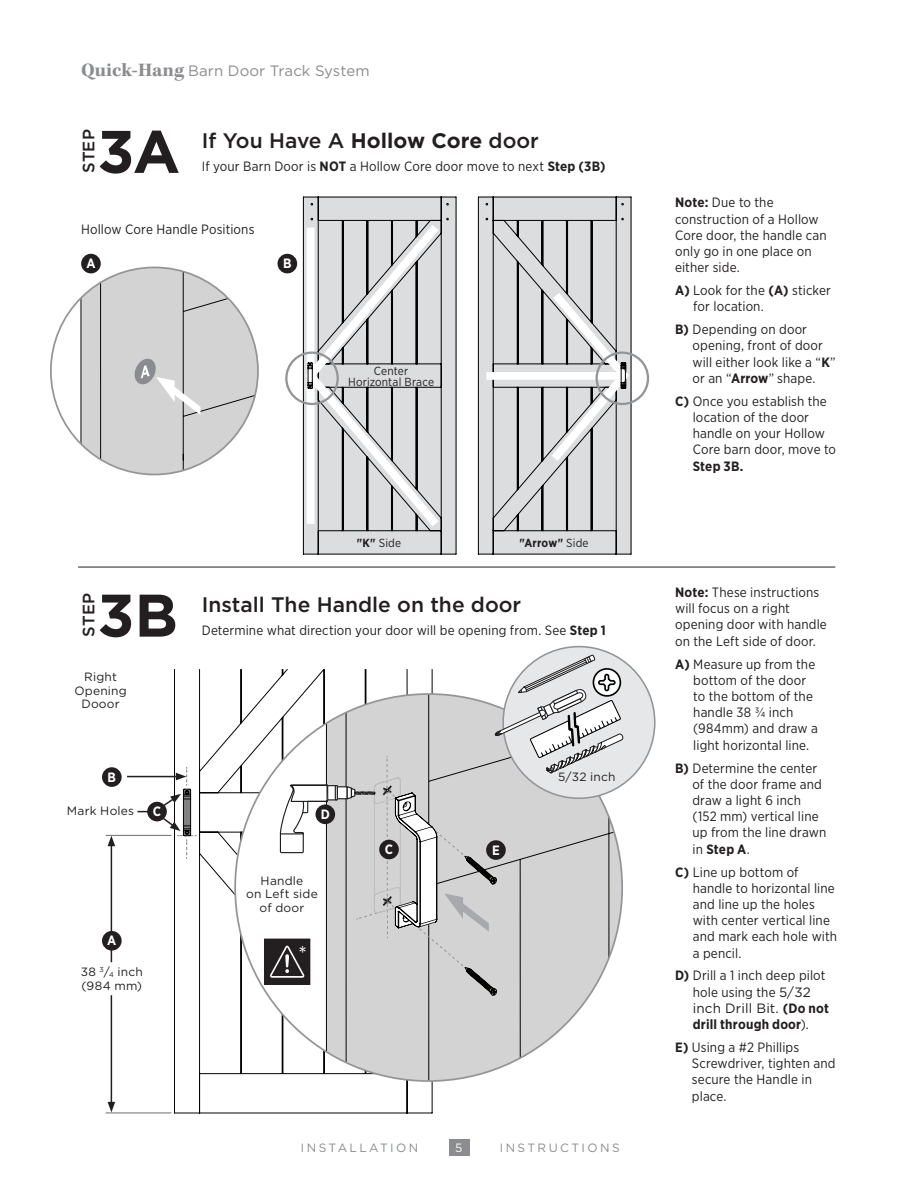
<style>
.page{position:relative;width:918px;height:1188px;background:#fff}
.page>*{position:absolute;margin:0;border:0;box-sizing:border-box;transform-origin:0 0}
.t1{font:700 60px "Gotham";color:#231f20}
.t2{font:21.15px "Gotham";color:#fff}
.t3{font:500 21px "Gotham";color:#231f20}
.t4{font:500 16.5px "Gotham";letter-spacing:.005em;color:#231f20}
.t5{font:15px "Gotham";letter-spacing:.01em;color:#8a8c8f}
.t6{font:13.5px/16.2px "Gotham Narrow";letter-spacing:.01em;color:#231f20}
.t7{font:700 13.5px/23px "Gotham Narrow";letter-spacing:.015em;color:#231f20}
.t8{font:13.5px "Gotham HTF";letter-spacing:.01em;color:#231f20}
.t9{font:700 13.5px "Gotham Narrow";color:#fff}
.t10{font:12px/13.5px "Gotham HTF";letter-spacing:.02em;color:#231f20;text-align:center}
.t11{font:12px "Gotham HTF";letter-spacing:.2em;color:#8a8c8f}
.t12{font:12px "Gotham HTF";color:#fff}
.t13{font:11.7px/10.8px "Gotham Narrow";letter-spacing:.015em;color:#231f20;text-align:center}
.t14{font:700 11.7px "Gotham Narrow";letter-spacing:.015em;color:#231f20}
.s1{font-family:"Kepler Std";font-weight:700;font-size:19.5px}
.s2{font-weight:700}
.s3{font-weight:400}
.s4{font-family:"Gotham HTF"}
.s5{font-family:"Gotham Narrow";font-weight:700}
</style>
<div class="page">
<div style="left:449px;top:1139px;width:20px;height:17px;background:#8a8c8f"></div>
<hr style="left:78px;top:567px;width:757px;height:1px;background:#231f20">
<hr style="left:106px;top:1113px;width:65px;height:1px;background:#6c6d70">
<svg style="left:174px;top:669px;width:259px;height:445px"></svg>
<hr style="left:111px;top:995px;width:1px;height:109px;background:#231f20">
<hr style="left:111px;top:844px;width:1px;height:118px;background:#231f20">
<svg style="left:108px;top:1102px;width:7px;height:10px"></svg>
<svg style="left:108px;top:836px;width:7px;height:10px"></svg>
<hr style="left:127px;top:776px;width:51px;height:1px;background:#231f20">
<svg style="left:137px;top:734px;width:59px;height:125px"></svg>
<div style="left:235px;top:694px;width:387px;height:387px;background:#fff;border-radius:50%"></div>
<svg style="left:326px;top:694px;width:264px;height:387px"></svg>
<div style="left:264px;top:939px;width:46px;height:45px;background:#231f20"></div>
<svg style="left:270px;top:946px;width:34px;height:32px"></svg>
<div style="left:264px;top:939px;width:46px;height:46px;border:1px solid #231f20"></div>
<div style="left:503px;top:647px;width:152px;height:151px;background:#e6e7e9;border-radius:50%"></div>
<div style="left:102px;top:931px;width:20px;height:20px;background:#231f20;border-radius:50%"></div>
<div style="left:102px;top:767px;width:20px;height:20px;background:#231f20;border-radius:50%"></div>
<div style="left:147px;top:802px;width:20px;height:19px;background:#231f20;border-radius:50%"></div>
<div style="left:316px;top:805px;width:19px;height:19px;background:#231f20;border-radius:50%"></div>
<div style="left:280px;top:832px;width:24px;height:21px;border:1px solid #201d1e"></div>
<svg style="left:328px;top:786px;width:9px;height:14px"></svg>
<div style="left:327px;top:785px;width:11px;height:15px;border:1px solid #201d1e"></div>
<div style="left:337px;top:786px;width:11px;height:13px;background:#fff;border:1px solid #201d1e"></div>
<div style="left:335px;top:785px;width:3px;height:15px;border:1px solid #201d1e"></div>
<svg style="left:346px;top:654px;width:278px;height:342px"></svg>
<svg style="left:279px;top:784px;width:50px;height:51px"></svg>
<hr style="left:106px;top:835px;width:65px;height:1px;background:#6c6d70">
<svg style="left:302px;top:196px;width:155px;height:359px;background:#c8c9cb"></svg>
<svg style="left:477px;top:196px;width:155px;height:359px;background:#c6c7c9"></svg>
<svg style="left:300px;top:217px;width:147px;height:318px;background:#cbcccd"></svg>
<div style="left:486px;top:372px;width:138px;height:8px;background:#fff"></div>
<div style="left:285px;top:351px;width:54px;height:54px;border:2px solid #939598;border-radius:50%"></div>
<div style="left:81px;top:254px;width:20px;height:19px;background:#231f20;border-radius:50%"></div>
<div style="left:278px;top:254px;width:19px;height:19px;background:#231f20;border-radius:50%"></div>
<svg style="left:544px;top:284px;width:90px;height:185px;background:#cbccce"></svg>
<svg style="left:307px;top:361px;width:6px;height:28px"></svg>
<svg style="left:80px;top:267px;width:178px;height:208px"></svg>
<p class="t5" style="left:81px;top:61px;width:290px"><span class="s1">Quick-Hang</span> Barn Door Track System</p>
<p class="t4" style="left:78px;top:173px;width:45px;rotate:-90deg">STEP</p>
<h1 class="t1" style="left:97px;top:112px;width:84px">3A</h1>
<h3 class="t3" style="left:202px;top:127px;width:339px">If You Have A <span class="s2">Hollow Core</span> door</h3>
<p class="t6" style="left:202px;top:158px;width:405px">If your Barn Door is <span class="s2">NOT</span> a Hollow Core door move to next <span class="s2">Step (3B)</span></p>
<p class="t6" style="left:81px;top:221px;width:175px">Hollow Core Handle Positions</p>
<p class="t9" style="left:86px;top:255px;width:11px">A</p>
<p class="t9" style="left:283px;top:255px;width:10px">B</p>
<p class="t13" style="left:348px;top:365px;width:87px">Center<br>Horizontal Brace</p>
<p class="t13" style="left:357px;top:537px;width:46px"><span class="s2">"K"</span> Side</p>
<p class="t14" style="left:519px;top:535px;width:71px">"Arrow" <span class="s3">Side</span></p>
<p class="t4" style="left:78px;top:637px;width:45px;rotate:-90deg">STEP</p>
<h1 class="t1" style="left:97px;top:576px;width:82px">3B</h1>
<h3 class="t3" style="left:202px;top:591px;width:321px">Install The Handle on the door</h3>
<p class="t6" style="left:202px;top:622px;width:406px">Determine what direction your door will be opening from. See <span class="s2">Step 1</span></p>
<p class="t10" style="left:74px;top:670px;width:54px">Right<br>Opening<br>Dooor</p>
<p class="t9" style="left:108px;top:768px;width:10px">B</p>
<p class="t10" style="left:67px;top:804px;width:69px">Mark Holes</p>
<p class="t9" style="left:153px;top:803px;width:10px">C</p>
<p class="t9" style="left:321px;top:806px;width:11px">D</p>
<p class="t9" style="left:107px;top:932px;width:11px">A</p>
<p class="t10" style="left:81px;top:965px;width:64px;text-align:left">38 <sup>3</sup>/<sub>4</sub> inch (984 mm)</p>
<p class="t10" style="left:246px;top:874px;width:73px">Handle<br>on Left side of door</p>
<h2 class="t2" style="left:298px;top:940px;width:11px">*</h2>
<p class="t9" style="left:385px;top:841px;width:10px">C</p>
<p class="t9" style="left:492px;top:841px;width:9px">E</p>
<p class="t10" style="left:558px;top:770px;width:59px">5/32 inch</p>
<p class="t11" style="left:301px;top:1141px;width:119px">INSTALLATION</p>
<p class="t12" style="left:455px;top:1141px;width:9px">5</p>
<p class="t11" style="left:500px;top:1141px;width:121px">INSTRUCTIONS</p>
<p class="t6" style="left:675px;top:194px;width:153px"><span class="s2">Note:</span> Due to the construction of a Hollow<br>Core door, the handle can only go in one place on either side.</p>
<p class="t6" style="left:693px;top:282px;width:139px;text-indent:-18px"><span class="s2">A)</span> Look for the <span class="s2">(A)</span> sticker for location.</p>
<p class="t6" style="left:692px;top:321px;width:145px;text-indent:-17px"><span class="s2">B)</span> Depending on door opening, front of door will either look like a “<span class="s2">K</span>” or an “<span class="s2">Arrow</span>” shape.</p>
<p class="t6" style="left:693px;top:393px;width:145px;text-indent:-18px"><span class="s2">C)</span> Once you establish the location of the door handle on your Hollow<br>Core barn door, move to</p>
<p class="t7" style="left:693px;top:454px;width:52px">Step 3B.</p>
<p class="t6" style="left:675px;top:584px;width:153px"><span class="s2">Note:</span> These instructions will focus on a right opening door with handle on the Left side of door.</p>
<p class="t6" style="left:693px;top:655px;width:126px;text-indent:-18px"><span class="s2">A)</span> Measure up from the bottom of the door to the bottom of the handle 38 ¾ inch (984mm) and draw a light horizontal line.</p>
<p class="t6" style="left:692px;top:759px;width:135px;text-indent:-17px"><span class="s2">B)</span> Determine the center of the door frame and draw a light 6 inch (152 mm) vertical line up from the line drawn in <span class="s2">Step A</span>.</p>
<p class="t6" style="left:693px;top:863px;width:146px;text-indent:-18px"><span class="s2">C)</span> Line up bottom of handle to horizontal line and line up the holes with center vertical line and mark each hole with a pencil.</p>
<p class="t6" style="left:675px;top:967px;width:152px;text-align:center"><span class="s2">D)</span> Drill a 1 inch deep pilot hole using the <span class="s4">5/32</span></p>
<p class="t8" style="left:693px;top:1001px;width:138px">inch Drill Bit. <span class="s5">(Do not</span></p>
<p class="t7" style="left:675px;top:1013px;width:135px;text-indent:18px">drill through door<span class="s3">).<br></span>E) <span class="s3">Using a #2 Phillips</span></p>
<p class="t6" style="left:692px;top:1055px;width:145px">Screwdriver, tighten and secure the Handle in place.</p>
</div>
